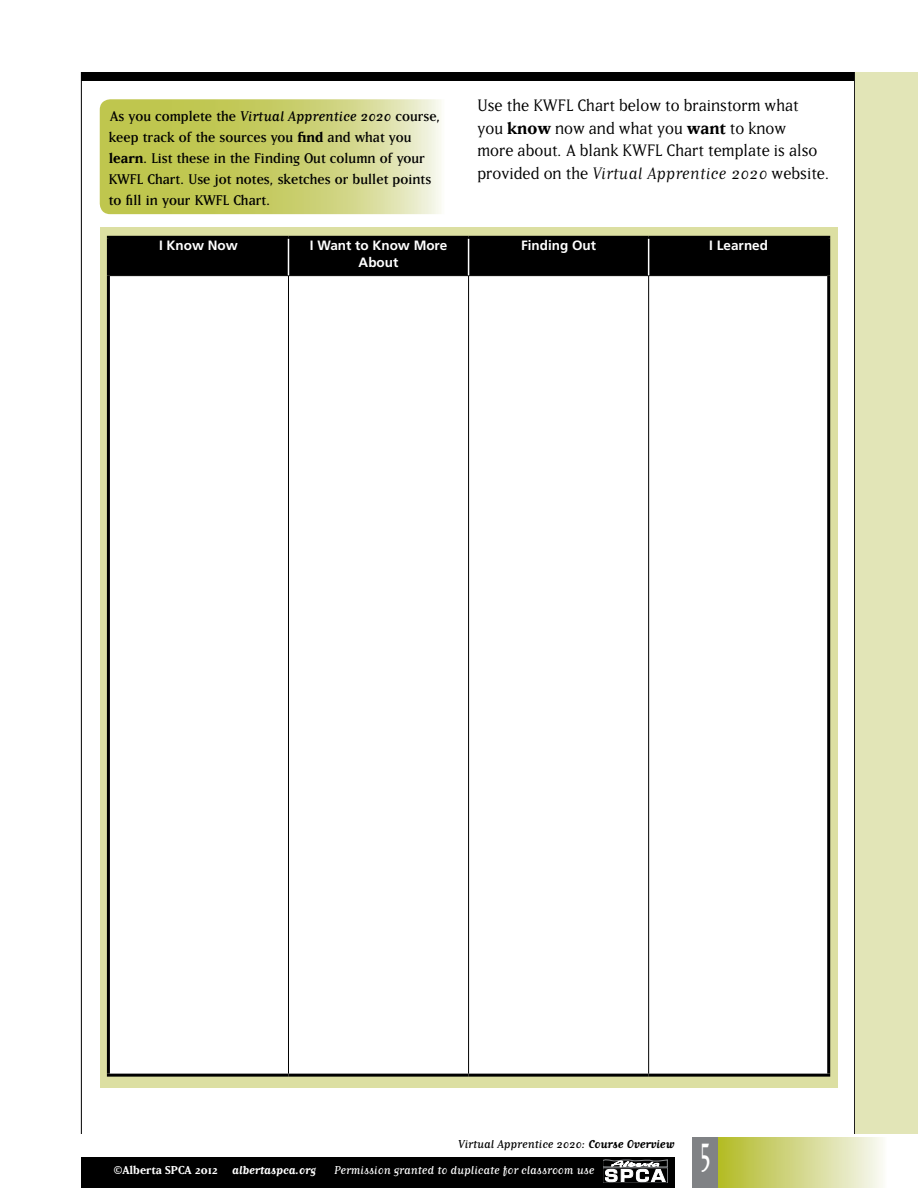
<style>
.page{position:relative;width:918px;height:1188px;background:#fff}
.page>*{position:absolute;margin:0;border:0;box-sizing:border-box;transform-origin:0 0}
.t1{font:48px "Matrix Tall";color:#fff}
.t2{font:19.5px/22.5px "Matrix";color:#000}
.t3{font:16.5px/21px "Matrix";color:#000}
.t4{font:700 13.5px/16.2px "Frutiger LT Std";color:#fff;text-align:center}
.t5{font:13.5px "Matrix Script";color:#fff}
.t6{font:13.5px "Matrix Script";color:#000}
.t7{font:700 13.5px "Matrix";color:#fff}
.s1{font-family:"Matrix Script"}
.s2{font-weight:700}
</style>
<div class="page">
<div style="left:81px;top:72px;width:773px;height:9px;background:#000"></div>
<hr style="left:81px;top:72px;width:1px;height:1062px;background:#000">
<hr style="left:854px;top:72px;width:1px;height:1062px;background:#000">
<div style="left:855px;top:72px;width:63px;height:1062px;background:#e2e5b7"></div>
<div style="left:716px;top:1138px;width:172px;height:50px;background:linear-gradient(to right,#b1b924,#f9f9f7)"></div>
<div style="left:693px;top:1138px;width:25px;height:50px;background:#808285"></div>
<div style="left:81px;top:1157px;width:594px;height:31px;background:#000"></div>
<div style="left:603px;top:1168px;width:65px;height:15px;border:1px solid #7a7c7f"></div>
<svg style="left:603px;top:1160px;width:64px;height:22px"></svg>
<div style="left:100px;top:227px;width:737px;height:861px;background:#dcdfa2"></div>
<div style="left:110px;top:239px;width:717px;height:36px;background:#000"></div>
<div style="left:110px;top:276px;width:717px;height:798px;background:#fff"></div>
<hr style="left:107px;top:236px;width:181px;height:3px;background:#000">
<hr style="left:107px;top:239px;width:3px;height:37px;background:#000">
<hr style="left:288px;top:236px;width:181px;height:3px;background:#000">
<hr style="left:469px;top:236px;width:180px;height:3px;background:#000">
<hr style="left:649px;top:236px;width:181px;height:3px;background:#000">
<hr style="left:827px;top:239px;width:3px;height:37px;background:#000">
<hr style="left:107px;top:276px;width:3px;height:798px;background:#000">
<hr style="left:107px;top:1074px;width:181px;height:3px;background:#000">
<hr style="left:288px;top:1074px;width:181px;height:3px;background:#000">
<hr style="left:469px;top:1074px;width:180px;height:3px;background:#000">
<hr style="left:649px;top:1074px;width:181px;height:3px;background:#000">
<hr style="left:288px;top:276px;width:1px;height:798px;background:#000">
<hr style="left:468px;top:276px;width:1px;height:798px;background:#000">
<hr style="left:648px;top:276px;width:1px;height:798px;background:#000">
<hr style="left:110px;top:275px;width:178px;height:1px;background:#000">
<hr style="left:288px;top:275px;width:181px;height:1px;background:#000">
<hr style="left:469px;top:275px;width:180px;height:1px;background:#000">
<hr style="left:649px;top:275px;width:178px;height:1px;background:#000">
<hr style="left:288px;top:239px;width:1px;height:36px;background:#fff">
<hr style="left:468px;top:239px;width:1px;height:36px;background:#fff">
<hr style="left:648px;top:239px;width:1px;height:36px;background:#fff">
<hr style="left:827px;top:276px;width:3px;height:798px;background:#000">
<svg style="left:101px;top:100px;width:340px;height:113px"></svg>
<div style="left:97px;top:96px;width:362px;height:121px;border:3px solid #fff;border-radius:12px"></div>
<p class="t3" style="left:109px;top:106px;width:333px">As you complete the <span class="s1">Virtual Apprentice 2020</span> course, keep track of the sources you <span class="s2">find</span> and what you <span class="s2">learn</span>. List these in the Finding Out column of your KWFL Chart. Use jot notes, sketches or bullet points to fill in your KWFL Chart.</p>
<p class="t2" style="left:477px;top:94px;width:354px">Use the KWFL Chart below to brainstorm what<br>you <span class="s2">know</span> now and what you <span class="s2">want</span> to know<br>more about. A blank KWFL Chart template is also provided on the <span class="s1">Virtual Apprentice 2020</span> website.</p>
<p class="t4" style="left:159px;top:238px;width:80px">I Know Now</p>
<p class="t4" style="left:310px;top:238px;width:139px">I Want to Know More<br>About</p>
<p class="t4" style="left:521px;top:238px;width:77px">Finding Out</p>
<p class="t4" style="left:709px;top:238px;width:60px">I Learned</p>
<p class="t6" style="left:458px;top:1138px;width:218px">Virtual Apprentice 2020: <span class="s2">Course Overview</span></p>
<p class="t7" style="left:114px;top:1163px;width:204px">©Alberta SPCA 2012 <span class="s1">albertaspca.org</span></p>
<p class="t5" style="left:334px;top:1163px;width:262px">Permission granted to duplicate for classroom use</p>
<h1 class="t1" style="left:701px;top:1132px;width:11px">5</h1>
</div>
